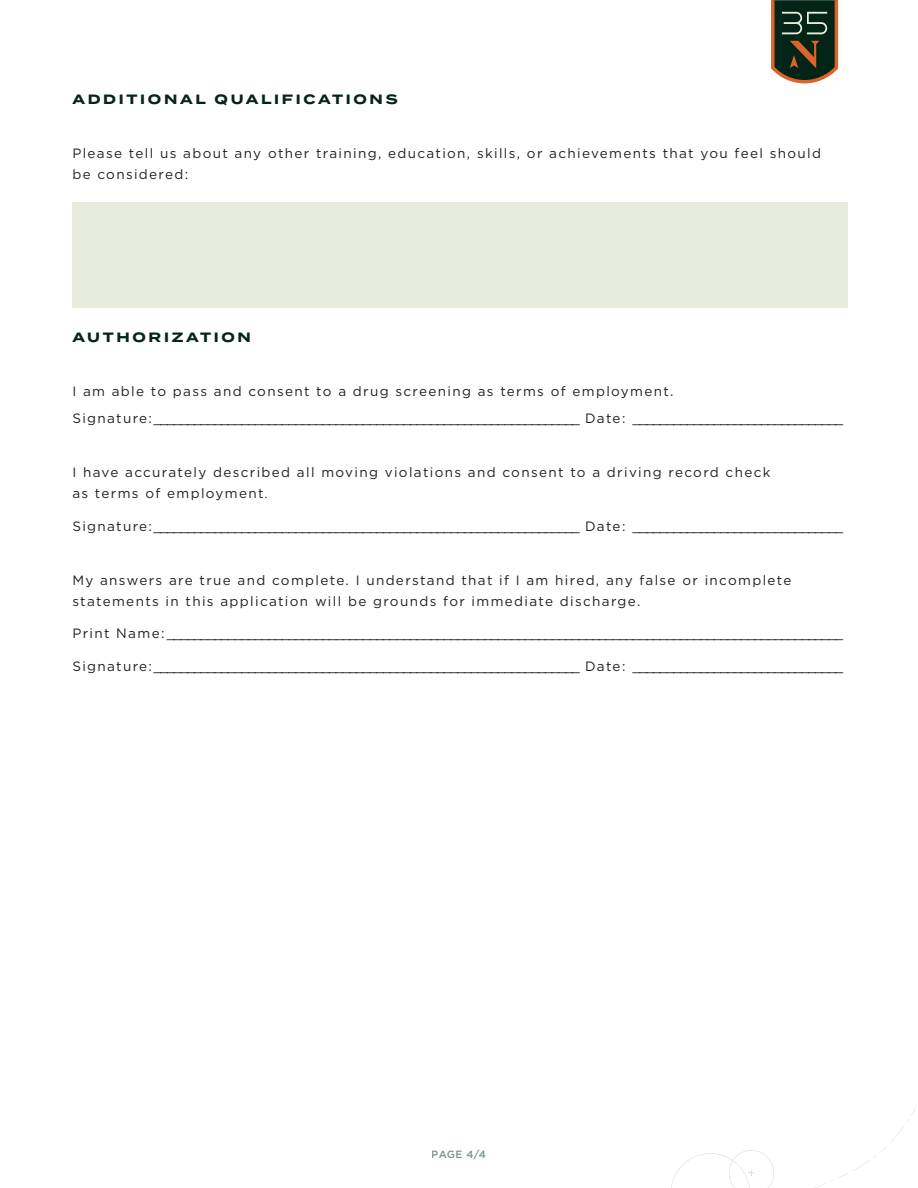
<style>
.page{position:relative;width:918px;height:1188px;background:#fff}
.page>*{position:absolute;margin:0;border:0;box-sizing:border-box;transform-origin:0 0}
.Body_Copy{font:13.5px/21px "Gotham";letter-spacing:.1em;color:#231f20}
.Body_Copy-2{font:700 13.5px "Termina";letter-spacing:.2em;color:#062517}
.t1{font:500 10.5px "Gotham";color:#305644}
.s1{font-family:"Argue"}
</style>
<div class="page">
<svg style="left:671px;top:1150px;width:103px;height:38px"></svg>
<svg style="left:771px;top:0;width:68px;height:84px;background:#464a35"></svg>
<div style="left:72px;top:202px;width:776px;height:106px;background:#e7ecdc"></div>
<p class="Body_Copy-2" style="left:72px;top:89px;width:327px">ADDITIONAL QUALIFICATIONS</p>
<p class="Body_Copy" style="left:72px;top:142px;width:750px">Please tell us about any other training, education, skills, or achievements that you feel should be considered:</p>
<p class="Body_Copy-2" style="left:72px;top:328px;width:180px">AUTHORIZATION</p>
<p class="Body_Copy" style="left:72px;top:381px;width:603px">I am able to pass and consent to a drug screening as terms of employment.</p>
<p class="Body_Copy" style="left:72px;top:408px;width:772px">S i g n a t u r e : _______________________________________________________________ D a t e : _______________________________</p>
<p class="Body_Copy" style="left:72px;top:462px;width:700px">I have accurately described all moving violations and consent to a driving record check</p>
<p class="Body_Copy" style="left:72px;top:483px;width:196px">as terms of employment<span class="s1">.</span></p>
<p class="Body_Copy" style="left:72px;top:516px;width:772px">S i g n a t u r e : _______________________________________________________________ D a t e : _______________________________</p>
<p class="Body_Copy" style="left:72px;top:570px;width:721px">My answers are true and complete. I understand that if I am hired, any false or incomplete</p>
<p class="Body_Copy" style="left:72px;top:591px;width:570px">statements in this application will be grounds for immediate discharge.</p>
<p class="Body_Copy" style="left:72px;top:622px;width:772px">P r i n t N a m e : ____________________________________________________________________________________________________</p>
<p class="Body_Copy" style="left:72px;top:655px;width:772px">S i g n a t u r e : _______________________________________________________________ D a t e : _______________________________</p>
<p class="t1" style="left:432px;top:1148px;width:56px">PAGE 4/4</p>
</div>
